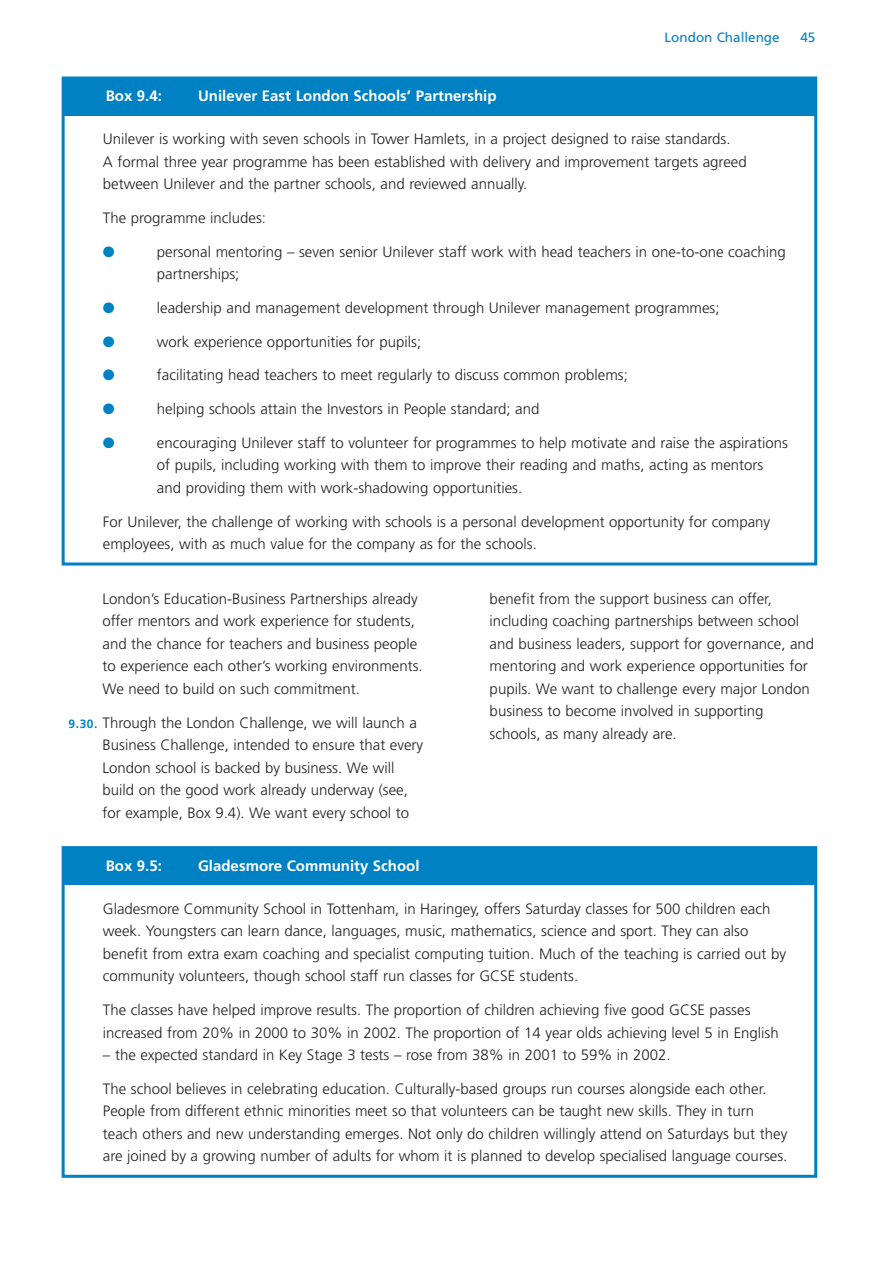
<style>
.page{position:relative;width:893px;height:1263px;background:#fff}
.page>*{position:absolute;margin:0;border:0;box-sizing:border-box;transform-origin:0 0}
.t1{font:300 15px/22.5px "Frutiger";color:#231f1f}
.t2{font:700 15px "Frutiger";color:#fff}
.t3{font:15px "Zapf Dingbats";color:#0081c4}
.t4{font:13.5px "Frutiger";color:#0081c4}
.s1{font-weight:700;font-size:12px;color:#0081c4}
</style>
<div class="page">
<div style="left:63px;top:78px;width:752px;height:38px;background:#0081c4"></div>
<div style="left:62px;top:77px;width:755px;height:489px;border:3px solid #0081c4"></div>
<div style="left:63px;top:848px;width:752px;height:37px;background:#0081c4"></div>
<div style="left:62px;top:846px;width:755px;height:332px;border:3px solid #0081c4"></div>
<p class="t2" style="left:106px;top:90px;width:58px">Box 9.4:</p>
<p class="t2" style="left:198px;top:90px;width:300px">Unilever East London Schools’ Partnership</p>
<p class="t4" style="left:664px;top:32px;width:117px">London Challenge</p>
<p class="t4" style="left:800px;top:32px;width:17px">45</p>
<p class="t1" style="left:103px;top:129px;width:645px">Unilever is working with seven schools in Tower Hamlets, in a project designed to raise standards.<br>A formal three year programme has been established with delivery and improvement targets agreed between Unilever and the partner schools, and reviewed annually.</p>
<p class="t1" style="left:103px;top:208px;width:165px">The programme includes:</p>
<p class="t3" style="left:103px;top:244px;width:13px">●</p>
<p class="t1" style="left:157px;top:241px;width:630px">personal mentoring – seven senior Unilever staff work with head teachers in one-to-one coaching partnerships;</p>
<p class="t3" style="left:103px;top:301px;width:13px">●</p>
<p class="t1" style="left:157px;top:298px;width:564px">leadership and management development through Unilever management programmes;</p>
<p class="t3" style="left:103px;top:334px;width:13px">●</p>
<p class="t1" style="left:157px;top:331px;width:266px">work experience opportunities for pupils;</p>
<p class="t3" style="left:103px;top:368px;width:13px">●</p>
<p class="t1" style="left:157px;top:365px;width:472px">facilitating head teachers to meet regularly to discuss common problems;</p>
<p class="t3" style="left:103px;top:402px;width:13px">●</p>
<p class="t1" style="left:157px;top:399px;width:384px">helping schools attain the Investors in People standard; and</p>
<p class="t3" style="left:103px;top:436px;width:13px">●</p>
<p class="t1" style="left:157px;top:433px;width:632px">encouraging Unilever staff to volunteer for programmes to help motivate and raise the aspirations of pupils, including working with them to improve their reading and maths, acting as mentors and providing them with work-shadowing opportunities.</p>
<p class="t1" style="left:103px;top:511px;width:668px">For Unilever, the challenge of working with schools is a personal development opportunity for company employees, with as much value for the company as for the schools.</p>
<p class="t1" style="left:102px;top:588px;width:322px">London’s Education-Business Partnerships already offer mentors and work experience for students, and the chance for teachers and business people to experience each other’s working environments.<br>We need to build on such commitment.</p>
<p class="t1" style="left:102px;top:712px;width:322px;text-indent:-34px"><span class="s1">9.30.</span> Through the London Challenge, we will launch a Business Challenge, intended to ensure that every London school is backed by business. We will build on the good work already underway (see, for example, Box 9.4). We want every school to</p>
<p class="t2" style="left:106px;top:859px;width:58px">Box 9.5:</p>
<p class="t2" style="left:198px;top:859px;width:223px">Gladesmore Community School</p>
<p class="t1" style="left:489px;top:588px;width:326px">benefit from the support business can offer, including coaching partnerships between school and business leaders, support for governance, and mentoring and work experience opportunities for pupils. We want to challenge every major London business to become involved in supporting schools, as many already are.</p>
<p class="t1" style="left:103px;top:898px;width:684px">Gladesmore Community School in Tottenham, in Haringey, offers Saturday classes for 500 children each week. Youngsters can learn dance, languages, music, mathematics, science and sport. They can also benefit from extra exam coaching and specialist computing tuition. Much of the teaching is carried out by community volunteers, though school staff run classes for GCSE students.</p>
<p class="t1" style="left:103px;top:1000px;width:677px">The classes have helped improve results. The proportion of children achieving five good GCSE passes increased from 20% in 2000 to 30% in 2002. The proportion of 14 year olds achieving level 5 in English</p>
<p class="t1" style="left:103px;top:1045px;width:569px">– the expected standard in Key Stage 3 tests – rose from 38% in 2001 to 59% in 2002.</p>
<p class="t1" style="left:103px;top:1078px;width:686px">The school believes in celebrating education. Culturally-based groups run courses alongside each other.<br>People from different ethnic minorities meet so that volunteers can be taught new skills. They in turn teach others and new understanding emerges. Not only do children willingly attend on Saturdays but they are joined by a growing number of adults for whom it is planned to develop specialised language courses.</p>
</div>
